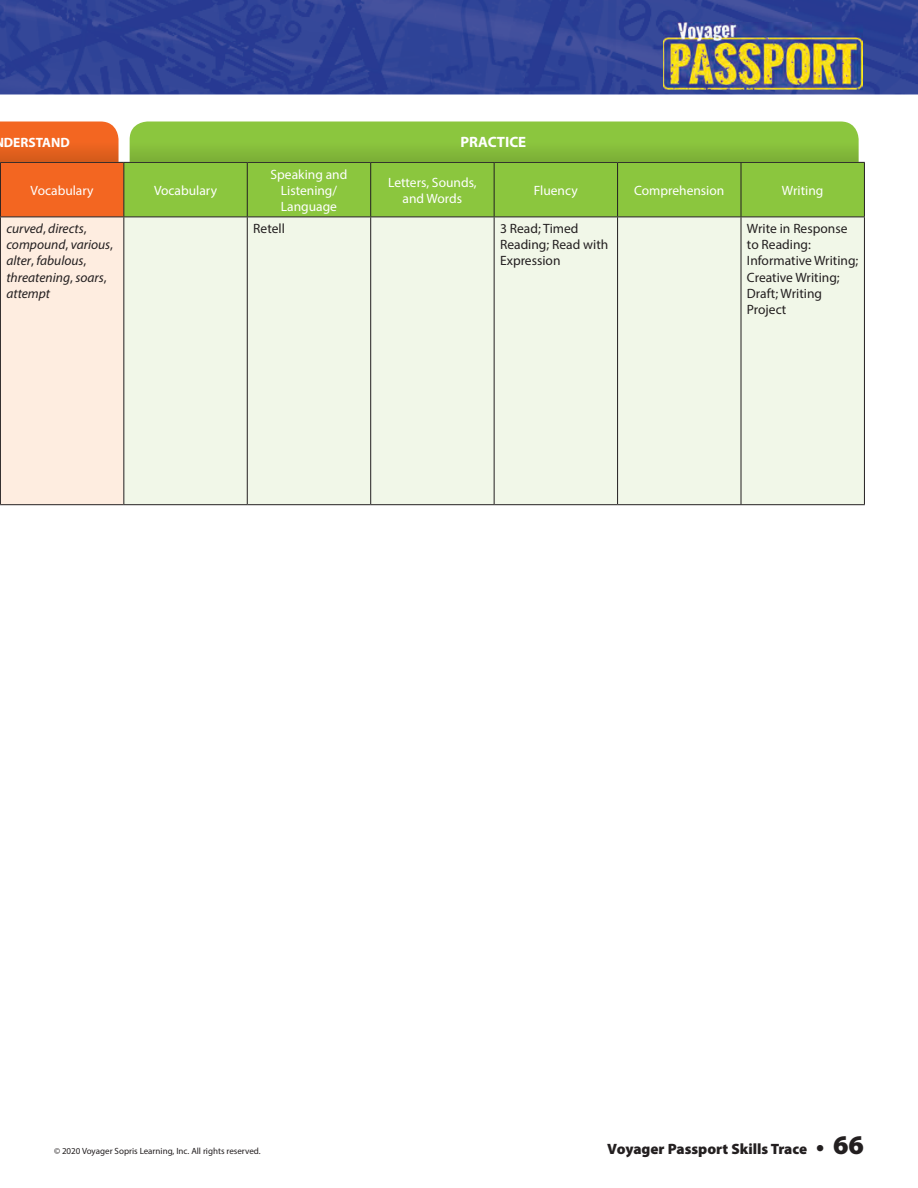
<style>
.page{position:relative;width:918px;height:1188px;background:#fff}
.page>*{position:absolute;margin:0;border:0;box-sizing:border-box;transform-origin:0 0}
.t1{font:900 15px "Myriad Pro";color:#231f20}
.t2{font:700 15px "Myriad Pro";color:#fff}
.t3{font:13.5px/16.2px "Myriad Pro";color:#231f20}
.t4{font:13.5px/16.2px "Myriad Pro";color:#fff;text-align:center}
.t5{font:italic 13.5px/16.2px "Myriad Pro";color:#231f20}
.t6{font:700 13.5px "Myriad Pro";color:#fff}
.t7{font:9px "Myriad Pro";color:#231f20}
.s1{font-style:normal}
.s2{font-size:22.5px}
.s3{font-size:27px}
</style>
<div class="page">
<img style="left:0;top:0;width:918px;height:94px">
<img style="left:663px;top:22px;width:200px;height:67px">
<hr style="left:741px;top:162px;width:124px;height:1px;background:#231f20">
<hr style="left:864px;top:163px;width:1px;height:54px;background:#231f20">
<hr style="left:864px;top:217px;width:1px;height:287px;background:#231f20">
<hr style="left:741px;top:504px;width:124px;height:1px;background:#231f20">
<svg style="left:0;top:122px;width:864px;height:383px;background:#dae3ba"></svg>
<p class="t6" style="left:4px;top:133px;width:67px">DERSTAND</p>
<p class="t2" style="left:461px;top:133px;width:67px">PRACTICE</p>
<p class="t4" style="left:31px;top:182px;width:64px">Vocabulary</p>
<p class="t4" style="left:154px;top:182px;width:64px">Vocabulary</p>
<p class="t4" style="left:271px;top:166px;width:78px">Speaking and<br>Listening/<br>Language</p>
<p class="t4" style="left:388px;top:174px;width:90px">Letters, Sounds, and Words</p>
<p class="t4" style="left:534px;top:182px;width:45px">Fluency</p>
<p class="t4" style="left:634px;top:182px;width:92px">Comprehension</p>
<p class="t4" style="left:782px;top:182px;width:43px">Writing</p>
<p class="t5" style="left:6px;top:220px;width:108px">curved<span class="s1">,</span> directs<span class="s1">, </span>compound<span class="s1">,</span> various<span class="s1">, </span>alter<span class="s1">,</span> fabulous<span class="s1">, </span>threatening<span class="s1">,</span> soars<span class="s1">, </span>attempt</p>
<p class="t3" style="left:253px;top:220px;width:33px">Retell</p>
<p class="t3" style="left:500px;top:220px;width:110px">3 Read; Timed<br>Reading; Read with<br>Expression</p>
<p class="t3" style="left:747px;top:220px;width:113px">Write in Response to Reading:<br>Informative Writing;<br>Creative Writing;<br>Draft; Writing<br>Project</p>
<p class="t7" style="left:54px;top:1146px;width:208px">© 2020 Voyager Sopris Learning, Inc. All rights reserved.</p>
<p class="t1" style="left:607px;top:1141px;width:258px">Voyager Passport Skills Trace <span class="s2">•</span> <span class="s3">66</span></p>
</div>
